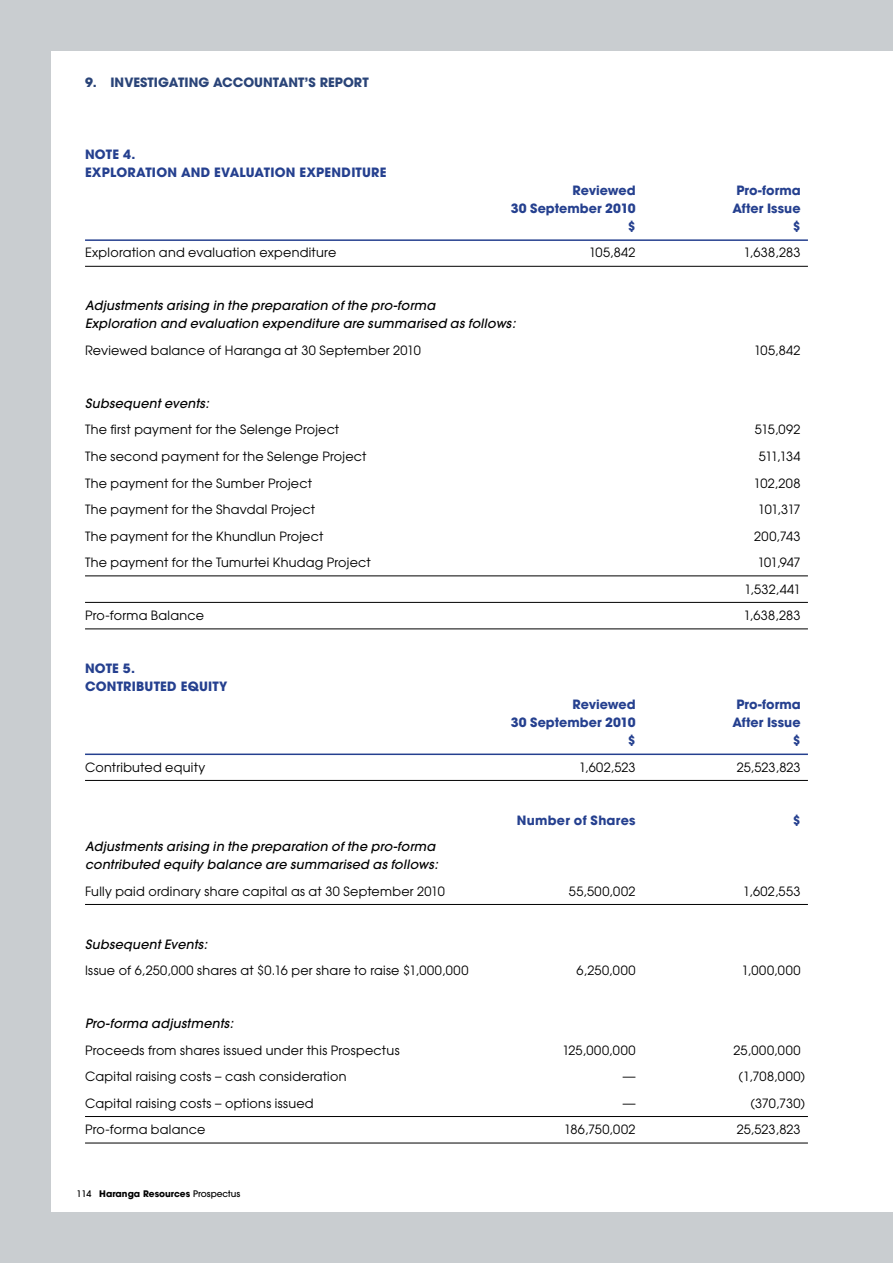
<style>
.page{position:relative;width:893px;height:1263px;background:#c9cdd0}
.page>*{position:absolute;margin:0;border:0;box-sizing:border-box;transform-origin:0 0}
.t1{font:12.75px "Avant Garde";letter-spacing:.02em;color:#000}
.t2{font:italic 500 12.75px/18px "Avant Garde";letter-spacing:.02em;color:#000}
.t3{font:700 12.75px/18px "Avant Garde";letter-spacing:.01em;color:#25408f}
.t4{font:700 12.75px "Avant Garde";color:#2a4478}
.t5{font:700 12.75px "Avant Garde";letter-spacing:-.01em;color:#25408f}
.t6{font:12.75px/26.5px "Avant Garde";letter-spacing:-.02em;color:#000;text-align:right}
.t7{font:12.75px "Avant Garde";letter-spacing:.06em;color:#000}
.t8{font:700 9px "Avant Garde";color:#000}
.s1{font-weight:500}
</style>
<div class="page">
<div style="left:51px;top:51px;width:842px;height:1161px;background:#fff"></div>
<hr style="left:85px;top:239px;width:723px;height:2px;background:#25408f">
<hr style="left:85px;top:266px;width:723px;height:1px;background:#000">
<hr style="left:85px;top:575px;width:723px;height:1px;background:#000">
<hr style="left:85px;top:602px;width:723px;height:1px;background:#000">
<hr style="left:85px;top:628px;width:723px;height:1px;background:#000">
<hr style="left:85px;top:753px;width:723px;height:2px;background:#25408f">
<hr style="left:85px;top:780px;width:723px;height:1px;background:#000">
<hr style="left:85px;top:904px;width:723px;height:1px;background:#000">
<hr style="left:85px;top:1116px;width:723px;height:1px;background:#000">
<hr style="left:85px;top:1143px;width:723px;height:1px;background:#000">
<p class="t4" style="left:85px;top:74px;width:285px">9. INVESTIGATING ACCOUNTANT’S REPORT</p>
<p class="t3" style="left:85px;top:145px;width:303px">NOTE 4.<br>EXPLORATION AND EVALUATION EXPENDITURE</p>
<p class="t5" style="left:573px;top:182px;width:65px">Reviewed</p>
<p class="t3" style="left:736px;top:181px;width:66px">Pro-forma</p>
<p class="t3" style="left:511px;top:199px;width:126px">30 September 2010</p>
<p class="t3" style="left:732px;top:199px;width:70px">After Issue</p>
<p class="t3" style="left:628px;top:217px;width:9px">$</p>
<p class="t3" style="left:793px;top:217px;width:9px">$</p>
<p class="t1" style="left:85px;top:245px;width:253px">Exploration and evaluation expenditure</p>
<p class="t1" style="left:589px;top:245px;width:48px">105,842</p>
<p class="t1" style="left:743px;top:245px;width:59px">1,638,283</p>
<p class="t2" style="left:85px;top:297px;width:432px">Adjustments arising in the preparation of the pro-forma<br>Exploration and evaluation expenditure are summarised as follows:</p>
<p class="t1" style="left:85px;top:342px;width:337px">Reviewed balance of Haranga at 30 September 2010</p>
<p class="t1" style="left:754px;top:342px;width:48px">105,842</p>
<p class="t2" style="left:85px;top:394px;width:126px">Subsequent events:</p>
<p class="t1" style="left:85px;top:422px;width:256px">The first payment for the Selenge Project</p>
<p class="t1" style="left:755px;top:422px;width:47px">515,092</p>
<p class="t1" style="left:85px;top:448px;width:283px">The second payment for the Selenge Project</p>
<p class="t1" style="left:759px;top:448px;width:43px">511,134</p>
<p class="t1" style="left:85px;top:475px;width:229px">The payment for the Sumber Project</p>
<p class="t1" style="left:753px;top:475px;width:49px">102,208</p>
<p class="t1" style="left:85px;top:501px;width:231px">The payment for the Shavdal Project</p>
<p class="t1" style="left:758px;top:501px;width:44px">101,317</p>
<p class="t1" style="left:85px;top:528px;width:240px">The payment for the Khundlun Project</p>
<p class="t1" style="left:754px;top:528px;width:48px">200,743</p>
<p class="t1" style="left:85px;top:554px;width:287px">The payment for the Tumurtei Khudag Project</p>
<p class="t6" style="left:744px;top:549px;width:58px">101,947<br>1,532,441</p>
<p class="t1" style="left:85px;top:607px;width:121px">Pro-forma Balance</p>
<p class="t1" style="left:743px;top:607px;width:59px">1,638,283</p>
<p class="t3" style="left:85px;top:659px;width:144px">NOTE 5.<br>CONTRIBUTED EQUITY</p>
<p class="t5" style="left:573px;top:696px;width:65px">Reviewed</p>
<p class="t3" style="left:736px;top:695px;width:66px">Pro-forma</p>
<p class="t3" style="left:511px;top:713px;width:126px">30 September 2010</p>
<p class="t3" style="left:732px;top:713px;width:70px">After Issue</p>
<p class="t3" style="left:628px;top:731px;width:9px">$</p>
<p class="t3" style="left:793px;top:731px;width:9px">$</p>
<p class="t1" style="left:85px;top:759px;width:122px">Contributed equity</p>
<p class="t1" style="left:579px;top:759px;width:58px">1,602,523</p>
<p class="t1" style="left:737px;top:759px;width:65px">25,523,823</p>
<p class="t3" style="left:517px;top:811px;width:120px">Number of Shares</p>
<p class="t3" style="left:793px;top:811px;width:9px">$</p>
<p class="t2" style="left:85px;top:837px;width:355px">Adjustments arising in the preparation of the pro-forma contributed equity balance are summarised as follows:</p>
<p class="t1" style="left:85px;top:883px;width:361px">Fully paid ordinary share capital as at 30 September 2010</p>
<p class="t1" style="left:569px;top:883px;width:68px">55,500,002</p>
<p class="t1" style="left:743px;top:883px;width:59px">1,602,553</p>
<p class="t2" style="left:85px;top:935px;width:124px">Subsequent Events:</p>
<p class="t1" style="left:85px;top:962px;width:385px">Issue of 6,250,000 shares at $0.16 per share to raise $1,000,000</p>
<p class="t1" style="left:577px;top:962px;width:60px">6,250,000</p>
<p class="t1" style="left:741px;top:962px;width:61px">1,000,000</p>
<p class="t2" style="left:85px;top:1014px;width:150px">Pro-forma adjustments:</p>
<p class="t1" style="left:85px;top:1042px;width:316px">Proceeds from shares issued under this Prospectus</p>
<p class="t7" style="left:562px;top:1042px;width:75px">125,000,000</p>
<p class="t1" style="left:734px;top:1042px;width:68px">25,000,000</p>
<p class="t1" style="left:85px;top:1068px;width:263px">Capital raising costs – cash consideration</p>
<p class="t1" style="left:623px;top:1068px;width:14px">—</p>
<p class="t1" style="left:739px;top:1068px;width:68px">(1,708,000)</p>
<p class="t1" style="left:85px;top:1095px;width:230px">Capital raising costs – options issued</p>
<p class="t1" style="left:623px;top:1095px;width:14px">—</p>
<p class="t1" style="left:751px;top:1095px;width:56px">(370,730)</p>
<p class="t1" style="left:85px;top:1121px;width:122px">Pro-forma balance</p>
<p class="t1" style="left:564px;top:1121px;width:73px">186,750,002</p>
<p class="t1" style="left:737px;top:1121px;width:65px">25,523,823</p>
<p class="t8" style="left:76px;top:1188px;width:165px"><span class="s1">114</span> Haranga Resources <span class="s1">Prospectus</span></p>
</div>
